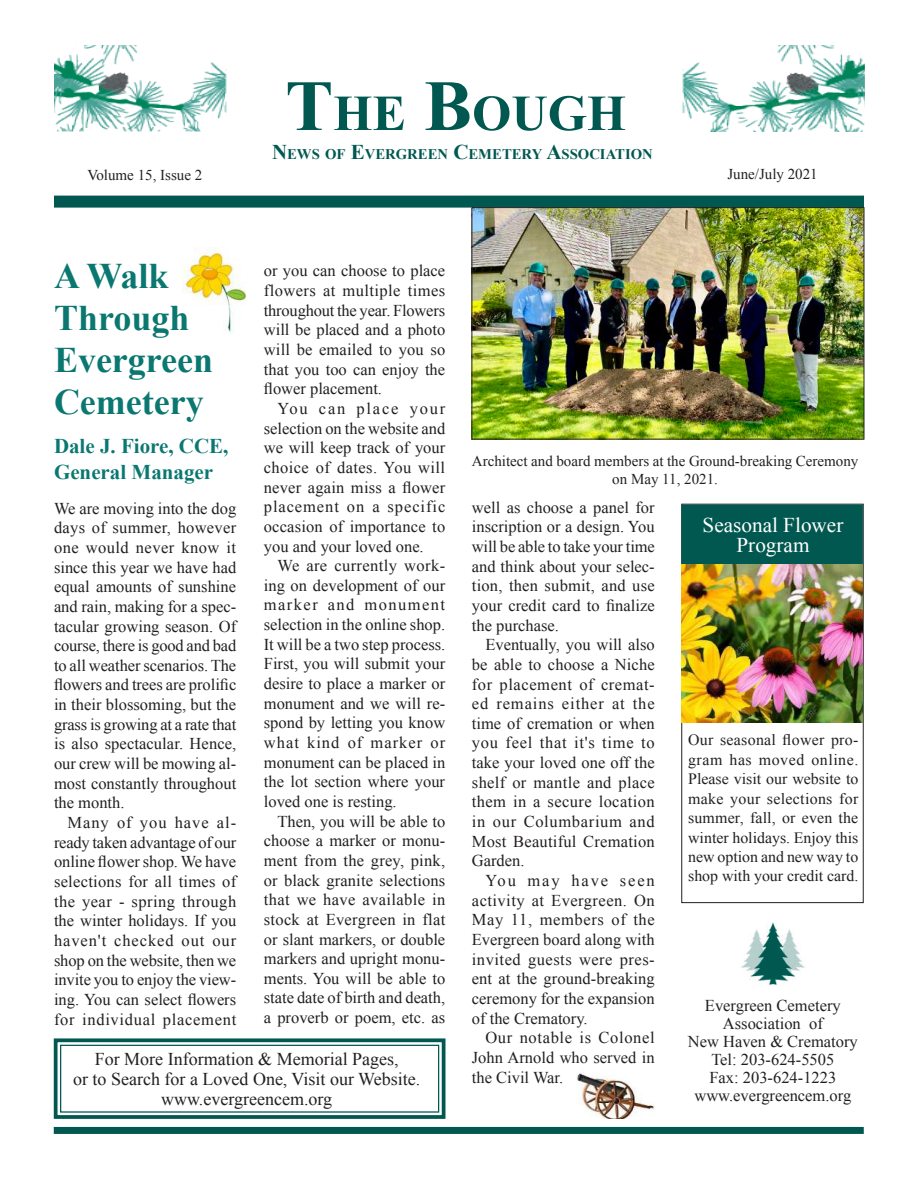
<style>
.page{position:relative;width:918px;height:1188px;background:#fff}
.page>*{position:absolute;margin:0;border:0;box-sizing:border-box;transform-origin:0 0}
.t1{font:700 50.4px "Times New Roman";color:#005850}
.t2{font:700 36px/42px "Times New Roman";color:#0a7870}
.t3{font:700 21px/25.2px "Times New Roman";color:#0a7870}
.t4{font:21px/19.6px "Times New Roman";color:#fff;text-align:center}
.t5{font:18px/19.6px "Times New Roman";color:#231f20;text-align:center}
.t6{font:16.5px/19.6px "Times New Roman";color:#231f20;text-align:justify}
.t7{font:15.75px/19.5px "Times New Roman";color:#231f20;text-align:justify}
.t8{font:15px/18px "Times New Roman";color:#231f20;text-align:center}
.t9{font:700 14.7px "Times New Roman";color:#005850}
.s1{font-size:72px}
.s2{font-size:21px}
</style>
<div class="page">
<img style="left:182px;top:247px;width:64px;height:87px">
<div style="left:681px;top:504px;width:183px;height:399px;border:1px solid #231f20"></div>
<img style="left:54px;top:45px;width:173px;height:87px">
<svg style="left:53px;top:1038px;width:393px;height:81px"></svg>
<div style="left:60px;top:1045px;width:379px;height:68px;border:1px solid #005850"></div>
<img style="left:741px;top:922px;width:64px;height:63px">
<div style="left:681px;top:505px;width:182px;height:60px;background:#005850;border:2px solid #005850"></div>
<img style="left:682px;top:46px;width:182px;height:85px">
<div style="left:54px;top:196px;width:810px;height:12px;background:#005850"></div>
<div style="left:54px;top:1127px;width:810px;height:7px;background:#005850;border:2px solid #005850"></div>
<img style="left:682px;top:565px;width:181px;height:158px">
<img style="left:576px;top:1073px;width:78px;height:46px">
<img style="left:474px;top:209px;width:388px;height:228px">
<div style="left:472px;top:207px;width:392px;height:232px;border:1px solid #231f20"></div>
<h1 class="t1" style="left:285px;top:78px;width:342px"><span class="s1">T</span>HE <span class="s1">B</span>OUGH</h1>
<p class="t9" style="left:272px;top:144px;width:382px"><span class="s2">N</span>EWS OF <span class="s2">E</span>VERGREEN <span class="s2">C</span>EMETERY <span class="s2">A</span>SSOCIATION</p>
<p class="t8" style="left:88px;top:166px;width:116px">Volume 15, Issue 2</p>
<p class="t8" style="left:727px;top:165px;width:92px">June/July 2021</p>
<h2 class="t2" style="left:54px;top:254px;width:161px">A Walk<br>Through<br>Evergreen<br>Cemetery</h2>
<p class="t3" style="left:54px;top:433px;width:176px">Dale J. Fiore, CCE,<br>General Manager</p>
<p class="t6" style="left:54px;top:498px;width:184px">We are moving into the dog days of summer, however one would never know it since this year we have had equal amounts of sunshine and rain, making for a spec&shy;tacular growing season. Of course, there is good and bad to all weather scenarios. The flowers and trees are prolific in their blossoming, but the grass is growing at a rate that is also spectacular. Hence, our crew will be mowing al&shy;most constantly throughout the month.</p>
<p class="t6" style="left:54px;top:812px;width:184px;text-indent:13px">Many of you have al&shy;ready taken advantage of our online flower shop. We have selections for all times of the year - spring through the winter holidays. If you haven't checked out our shop on the website, then we invite you to enjoy the view&shy;ing. You can select flowers for individual placement</p>
<p class="t6" style="left:264px;top:261px;width:183px">or you can choose to place flowers at multiple times throughout the year. Flowers will be placed and a photo will be emailed to you so that you too can enjoy the flower placement.</p>
<p class="t6" style="left:264px;top:398px;width:183px;text-indent:13px">You can place your selection on the website and we will keep track of your choice of dates. You will never again miss a flower placement on a specific occasion of importance to you and your loved one.</p>
<p class="t6" style="left:264px;top:556px;width:183px;text-indent:13px">We are currently work&shy;ing on development of our marker and monument selection in the online shop.<br>It will be a two step process.<br>First, you will submit your desire to place a marker or monument and we will re&shy;spond by letting you know what kind of marker or monument can be placed in the lot section where your loved one is resting.</p>
<p class="t6" style="left:264px;top:811px;width:183px;text-indent:13px">Then, you will be able to choose a marker or monu&shy;ment from the grey, pink, or black granite selections that we have available in stock at Evergreen in flat or slant markers, or double markers and upright monu&shy;ments. You will be able to state date of birth and death, a proverb or poem, etc. as</p>
<p class="t5" style="left:73px;top:1049px;width:349px">For More Information &amp; Memorial Pages,<br>or to Search for a Loved One, Visit our Website. www.evergreencem.org</p>
<p class="t8" style="left:472px;top:451px;width:388px">Architect and board members at the Ground-breaking Ceremony on May 11, 2021.</p>
<p class="t6" style="left:472px;top:497px;width:184px">well as choose a panel for inscription or a design. You will be able to take your time and think about your selec&shy;tion, then submit, and use your credit card to finalize the purchase.</p>
<p class="t6" style="left:472px;top:635px;width:184px;text-indent:13px">Eventually, you will also be able to choose a Niche for placement of cremat&shy;ed remains either at the time of cremation or when you feel that it's time to take your loved one off the shelf or mantle and place them in a secure location in our Columbarium and Most Beautiful Cremation Garden.</p>
<p class="t6" style="left:472px;top:870px;width:184px;text-indent:13px">You may have seen activity at Evergreen. On May 11, members of the Evergreen board along with invited guests were pres&shy;ent at the ground-breaking ceremony for the expansion of the Crematory.</p>
<p class="t6" style="left:472px;top:1028px;width:184px;text-indent:13px">Our notable is Colonel John Arnold who served in the Civil War.</p>
<p class="t4" style="left:703px;top:515px;width:142px">Seasonal Flower<br>Program</p>
<p class="t7" style="left:688px;top:730px;width:172px">Our seasonal flower pro&shy;gram has moved online.<br>Please visit our website to make your selections for summer, fall, or even the winter holidays. Enjoy this new option and new way to shop with your credit card.</p>
<p class="t6" style="left:688px;top:996px;width:171px;line-height:18px;text-align:center">Evergreen Cemetery<br>Association of<br>New Haven &amp; Crematory<br>Tel: 203-624-5505<br>Fax: 203-624-1223 www.evergreencem.org</p>
</div>
